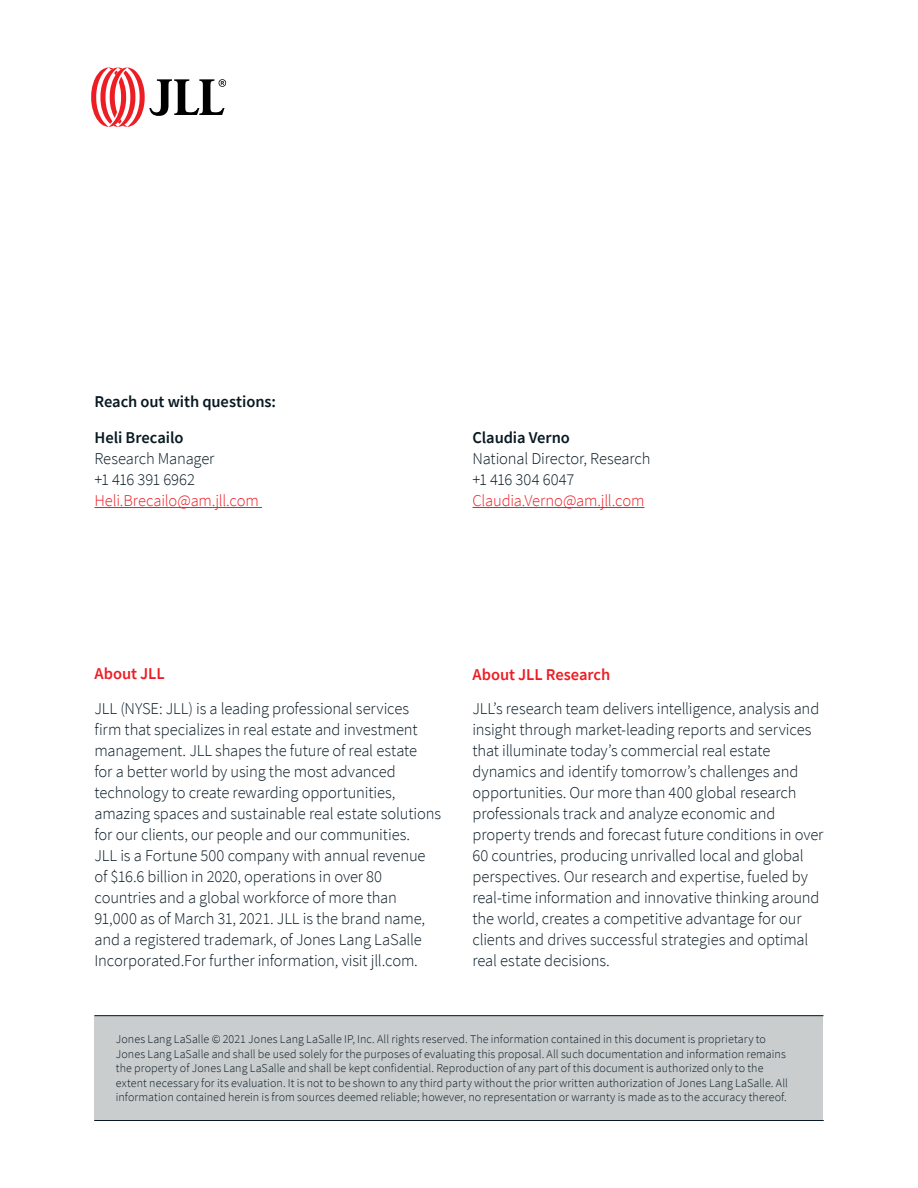
<style>
.page{position:relative;width:918px;height:1188px;background:#fff}
.page>*{position:absolute;margin:0;border:0;box-sizing:border-box;transform-origin:0 0}
.t1{font:300 16.5px/21px "Source Sans Pro";letter-spacing:-.01em;color:#081923}
.t2{font:300 16.5px "Source Sans Pro";letter-spacing:-.01em;color:#ed1d24}
.t3{font:600 16.5px "Source Sans Pro";letter-spacing:-.005em;color:#081923}
.t4{font:600 16.5px "Source Sans Pro";letter-spacing:-.005em;color:#ed1d24}
.t5{font:300 12px/14.4px "Source Sans Pro";letter-spacing:.005em;color:#081923}
</style>
<div class="page">
<div style="left:94px;top:1015px;width:730px;height:105px;background:#cacdce"></div>
<svg style="left:91px;top:67px;width:135px;height:60px"></svg>
<hr style="left:94px;top:507px;width:168px;height:1px;background:#ed1d24">
<hr style="left:472px;top:507px;width:172px;height:1px;background:#ed1d24">
<hr style="left:94px;top:1120px;width:730px;height:1px;background:#081923">
<hr style="left:94px;top:1015px;width:730px;height:1px;background:#081923">
<p class="t3" style="left:94px;top:391px;width:183px">Reach out with questions:</p>
<p class="t3" style="left:94px;top:427px;width:90px">Heli Brecailo</p>
<p class="t1" style="left:94px;top:448px;width:121px">Research Manager +1 416 391 6962</p>
<p class="t2" style="left:94px;top:491px;width:166px">Heli.Brecailo@am.jll.com</p>
<p class="t3" style="left:472px;top:427px;width:99px">Claudia Verno</p>
<p class="t1" style="left:472px;top:448px;width:180px">National Director, Research +1 416 304 6047</p>
<p class="t2" style="left:472px;top:491px;width:173px">Claudia.Verno@am.jll.com</p>
<p class="t4" style="left:95px;top:663px;width:72px">About JLL</p>
<p class="t1" style="left:95px;top:698px;width:348px">JLL (NYSE: JLL) is a leading professional services<br>firm that specializes in real estate and investment management. JLL shapes the future of real estate<br>for a better world by using the most advanced technology to create rewarding opportunities, amazing spaces and sustainable real estate solutions for our clients, our people and our communities.<br>JLL is a Fortune 500 company with annual revenue of $16.6 billion in 2020, operations in over 80 countries and a global workforce of more than 91,000 as of March 31, 2021. JLL is the brand name, and a registered trademark, of Jones Lang LaSalle Incorporated.For further information, visit jll.com.</p>
<p class="t4" style="left:472px;top:663px;width:139px">About JLL Research</p>
<p class="t1" style="left:472px;top:698px;width:353px">JLL’s research team delivers intelligence, analysis and insight through market-leading reports and services that illuminate today’s commercial real estate dynamics and identify tomorrow’s challenges and opportunities. Our more than 400 global research professionals track and analyze economic and property trends and forecast future conditions in over 60 countries, producing unrivalled local and global perspectives. Our research and expertise, fueled by real-time information and innovative thinking around the world, creates a competitive advantage for our clients and drives successful strategies and optimal real estate decisions.</p>
<p class="t5" style="left:116px;top:1032px;width:674px">Jones Lang LaSalle © 2021 Jones Lang LaSalle IP, Inc. All rights reserved. The information contained in this document is proprietary to Jones Lang LaSalle and shall be used solely for the purposes of evaluating this proposal. All such documentation and information remains the property of Jones Lang LaSalle and shall be kept confidential. Reproduction of any part of this document is authorized only to the extent necessary for its evaluation. It is not to be shown to any third party without the prior written authorization of Jones Lang LaSalle. All information contained herein is from sources deemed reliable; however, no representation or warranty is made as to the accuracy thereof.</p>
</div>
